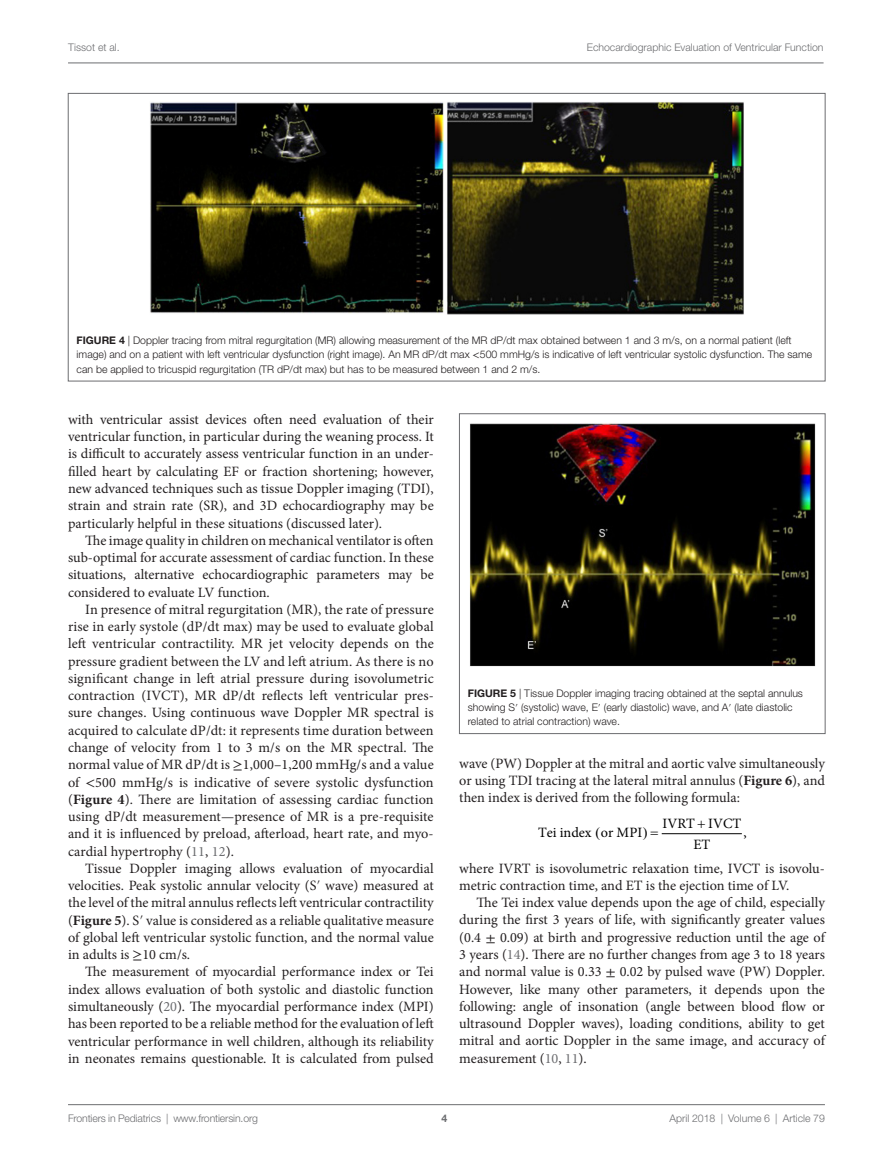
<style>
.page{position:relative;width:893px;height:1170px;background:#fff}
.page>*{position:absolute;margin:0;border:0;box-sizing:border-box;transform-origin:0 0}
.t1{font:14.25px/17.2px "Minion Pro";color:#231f20;text-align:justify}
.t2{font:14.25px/20.4px "Minion Pro";letter-spacing:.005em;color:#000;text-align:center}
.t3{font:300 10.5px/14.2px "Helvetica Neue LT Std";color:#231f20}
.t4{font:300 10.5px "Helvetica Neue LT Std";color:#6c6d70}
.t5{font:700 10.5px "Helvetica Neue LT Std";color:#6c6d70}
.s1{font-weight:700}
.s2{font-family:"STIX General";font-weight:400}
.s3{font-family:"STIX General"}
.s4{color:#6c6d70}
</style>
<div class="page">
<img style="left:470px;top:423px;width:345px;height:243px">
<div style="left:459px;top:413px;width:366px;height:320px;border:1px solid #6c6d70"></div>
<img style="left:150px;top:102px;width:594px;height:212px">
<hr style="left:68px;top:63px;width:756px;height:1px;background:#6c6d70">
<hr style="left:68px;top:1104px;width:757px;height:1px;background:#6c6d70">
<hr style="left:662px;top:833px;width:80px;height:1px;background:#000">
<p class="t4" style="left:68px;top:41px;width:53px">Tissot et al.</p>
<p class="t4" style="left:587px;top:41px;width:238px">Echocardiographic Evaluation of Ventricular Function</p>
<p class="t3" style="left:77px;top:333px;width:737px"><span class="s1">FIGURE 4</span> | Doppler tracing from mitral regurgitation (MR) allowing measurement of the MR dP/dt max obtained between 1 and 3 m/s, on a normal patient (left image) and on a patient with left ventricular dysfunction (right image). An MR dP/dt max <span class="s2">&lt;</span>500 mmHg/s is indicative of left ventricular systolic dysfunction. The same can be applied to tricuspid regurgitation (TR dP/dt max) but has to be measured between 1 and 2 m/s.</p>
<p class="t1" style="left:68px;top:411px;width:367px">with ventricular assist devices often need evaluation of their ventricular function, in particular during the weaning process. It is difficult to accurately assess ventricular function in an under&shy;filled heart by calculating EF or fraction shortening; however, new advanced techniques such as tissue Doppler imaging (TDI), strain and strain rate (SR), and 3D echocardiography may be particularly helpful in these situations (discussed later).</p>
<p class="t1" style="left:68px;top:531px;width:367px;text-indent:17px">The image quality in children on mechanical ventilator is often sub-optimal for accurate assessment of cardiac function. In these situations, alternative echocardiographic parameters may be considered to evaluate LV function.</p>
<p class="t1" style="left:68px;top:600px;width:367px;text-indent:17px">In presence of mitral regurgitation (MR), the rate of pressure rise in early systole (dP/dt max) may be used to evaluate global left ventricular contractility. MR jet velocity depends on the pressure gradient between the LV and left atrium. As there is no significant change in left atrial pressure during isovolumetric contraction (IVCT), MR dP/dt reflects left ventricular pres&shy;sure changes. Using continuous wave Doppler MR spectral is acquired to calculate dP/dt: it represents time duration between change of velocity from 1 to 3 m/s on the MR spectral. The normal value of MR dP/dt is <span class="s3">≥</span>1,000–1,200 mmHg/s and a value of <span class="s3">&lt;</span>500 mmHg/s is indicative of severe systolic dysfunction (<span class="s1">Figure 4</span>). There are limitation of assessing cardiac function using dP/dt measurement—presence of MR is a pre-requisite and it is influenced by preload, afterload, heart rate, and myo&shy;cardial hypertrophy (<span class="s4">11</span>, <span class="s4">12</span>).</p>
<p class="t1" style="left:68px;top:859px;width:367px;text-indent:17px">Tissue Doppler imaging allows evaluation of myocardial velocities. Peak systolic annular velocity (S<span class="s3">′</span> wave) measured at the level of the mitral annulus reflects left ventricular contractility (<span class="s1">Figure 5</span>). S<span class="s3">′</span> value is considered as a reliable qualitative measure of global left ventricular systolic function, and the normal value in adults is <span class="s3">≥</span>10 cm/s.</p>
<p class="t1" style="left:68px;top:963px;width:367px;text-indent:17px">The measurement of myocardial performance index or Tei index allows evaluation of both systolic and diastolic function simultaneously (<span class="s4">20</span>). The myocardial performance index (MPI) has been reported to be a reliable method for the evaluation of left ventricular performance in well children, although its reliability in neonates remains questionable. It is calculated from pulsed</p>
<p class="t3" style="left:468px;top:685px;width:337px"><span class="s1">FIGURE 5</span> | Tissue Doppler imaging tracing obtained at the septal annulus showing S<span class="s2">′</span> (systolic) wave, E<span class="s2">′</span> (early diastolic) wave, and A<span class="s2">′</span> (late diastolic related to atrial contraction) wave.</p>
<p class="t1" style="left:459px;top:754px;width:367px">wave (PW) Doppler at the mitral and aortic valve simultaneously or using TDI tracing at the lateral mitral annulus (<span class="s1">Figure 6</span>), and then index is derived from the following formula:</p>
<p class="t2" style="left:538px;top:822px;width:106px">Tei index or MPI</p>
<p class="t2" style="left:662px;top:813px;width:80px">IVRT IVCT<br>ET</p>
<p class="t2" style="left:743px;top:822px;width:5px">,</p>
<p class="t1" style="left:459px;top:859px;width:367px">where IVRT is isovolumetric relaxation time, IVCT is isovolu&shy;metric contraction time, and ET is the ejection time of LV.</p>
<p class="t1" style="left:459px;top:894px;width:367px;text-indent:17px">The Tei index value depends upon the age of child, especially during the first 3 years of life, with significantly greater values (0.4 <span class="s3">±</span> 0.09) at birth and progressive reduction until the age of 3 years (<span class="s4">14</span>). There are no further changes from age 3 to 18 years and normal value is 0.33 <span class="s3">±</span> 0.02 by pulsed wave (PW) Doppler.<br>However, like many other parameters, it depends upon the following: angle of insonation (angle between blood flow or ultrasound Doppler waves), loading conditions, ability to get mitral and aortic Doppler in the same image, and accuracy of measurement (<span class="s4">10</span>, <span class="s4">11</span>).</p>
<p class="t4" style="left:68px;top:1111px;width:191px">Frontiers in Pediatrics | www.frontiersin.org</p>
<p class="t4" style="left:670px;top:1111px;width:157px">April 2018 | Volume 6 | Article 79</p>
<p class="t5" style="left:441px;top:1111px;width:7px">4</p>
</div>
